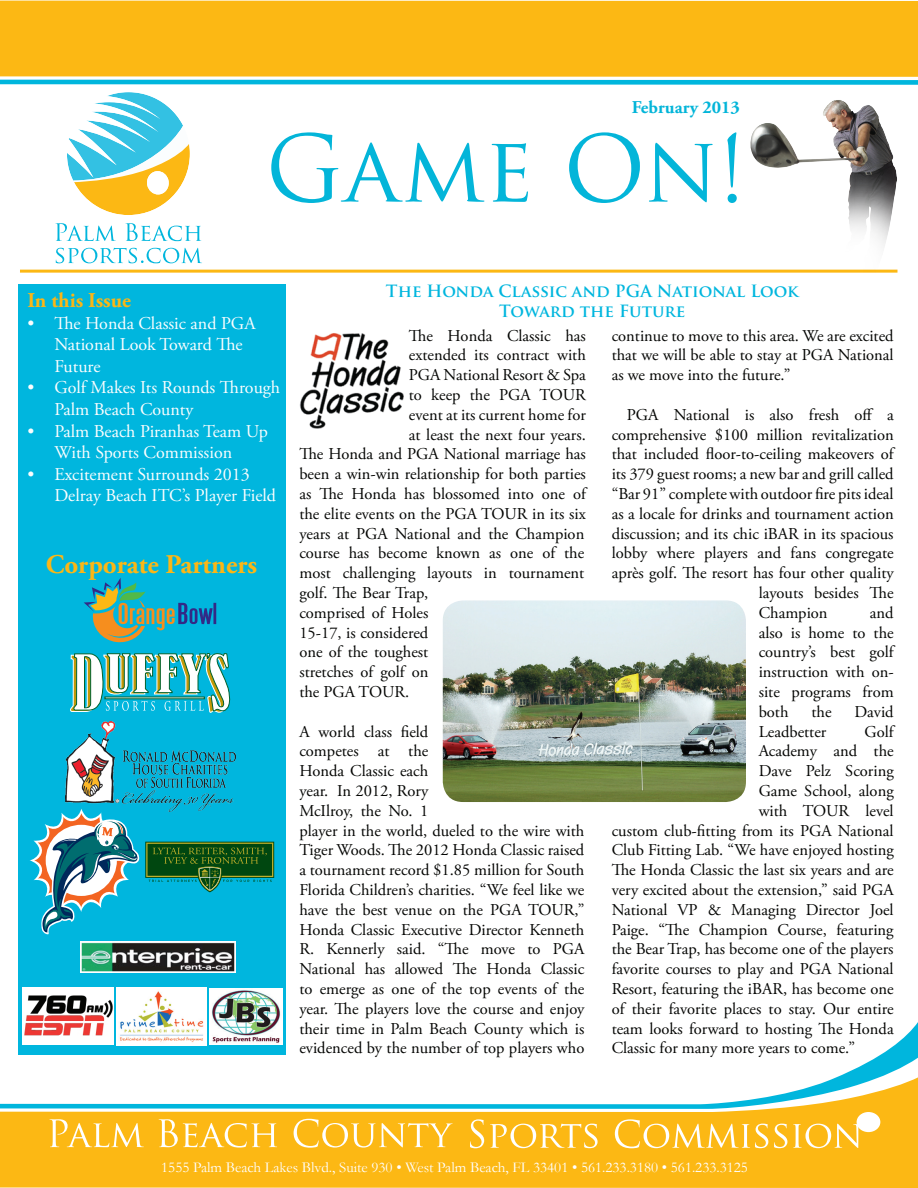
<style>
.page{position:relative;width:918px;height:1188px;background:#fff}
.page>*{position:absolute;margin:0;border:0;box-sizing:border-box;transform-origin:0 0}
.t1{font:90px "Trajan Pro";color:#03b5d9}
.t2{font:700 27px "Adobe Garamond Pro";color:#fcb615}
.t3{font:700 21px "Adobe Garamond Pro";color:#fcb615}
.t4{font:18px/21.6px "Adobe Garamond Pro";color:#fbfdfe}
.t5{font:700 18px "Adobe Garamond Pro";color:#03b5d9}
.t6{font:16.5px/19.8px "Adobe Garamond Pro";color:#040503;text-align:justify}
.t7{font:700 16.5px/19.8px "Trajan Pro";color:#00b6de;text-align:center}
.t8{font:15px "Garamond";color:#fff}
</style>
<div class="page">
<svg style="left:755px;top:111px;width:139px;height:55px"></svg>
<svg style="left:0;top:0;width:918px;height:111px;fill:#fcb814"></svg>
<svg style="left:67px;top:92px;width:123px;height:123px"></svg>
<svg style="left:56px;top:223px;width:60px;height:18px"></svg>
<svg style="left:126px;top:223px;width:75px;height:18px"></svg>
<svg style="left:56px;top:248px;width:146px;height:15px"></svg>
<svg style="left:285px;top:1022px;width:633px;height:55px"></svg>
<svg style="left:0;top:1077px;width:918px;height:111px"></svg>
<div style="left:857px;top:1112px;width:23px;height:20px;background:#fff;border-radius:50%"></div>
<svg style="left:49px;top:1119px;width:239px;height:53px;background:#fcbf2b"></svg>
<svg style="left:294px;top:1119px;width:163px;height:53px;background:#fcbe2a"></svg>
<svg style="left:470px;top:1119px;width:128px;height:53px;background:#fcc02e"></svg>
<svg style="left:614px;top:1119px;width:247px;height:53px;background:#fcbf2e"></svg>
<hr style="left:20px;top:270px;width:877px;height:3px;background:#fcb814">
<div style="left:18px;top:284px;width:267px;height:771px;background:#00b6de"></div>
<svg style="left:84px;top:578px;width:132px;height:64px"></svg>
<img style="left:22px;top:987px;width:91px;height:57px">
<img style="left:117px;top:987px;width:90px;height:58px">
<img style="left:80px;top:942px;width:155px;height:30px">
<svg style="left:145px;top:842px;width:129px;height:50px"></svg>
<img style="left:210px;top:989px;width:73px;height:56px">
<img style="left:66px;top:721px;width:170px;height:91px">
<svg style="left:70px;top:653px;width:161px;height:60px"></svg>
<svg style="left:30px;top:809px;width:109px;height:125px"></svg>
<img style="left:443px;top:600px;width:303px;height:202px">
<img style="left:299px;top:333px;width:105px;height:96px">
<img style="left:750px;top:100px;width:91px;height:59px">
<p class="t5" style="left:632px;top:97px;width:110px">February 2013</p>
<h1 class="t1" style="left:266px;top:112px;width:482px">GAME ON!</h1>
<p class="t3" style="left:27px;top:288px;width:105px">In this Issue</p>
<p class="t4" style="left:54px;top:313px;width:203px;text-indent:-27px">• The Honda Classic and PGA<br>National Look Toward The<br>Future</p>
<p class="t4" style="left:54px;top:378px;width:227px;text-indent:-27px">• Golf Makes Its Rounds Through<br>Palm Beach County</p>
<p class="t4" style="left:27px;top:421px;width:242px;text-align:center">• Palm Beach Piranhas Team Up<br>With Sports Commission</p>
<p class="t4" style="left:54px;top:464px;width:223px;text-indent:-27px">• Excitement Surrounds 2013<br>Delray Beach ITC’s Player Field</p>
<h2 class="t2" style="left:46px;top:549px;width:213px">Corporate Partners</h2>
<p class="t7" style="left:386px;top:281px;width:414px">The Honda Classic and PGA National Look<br>Toward the Future</p>
<p class="t6" style="left:409px;top:326px;width:178px">The Honda Classic has</p>
<p class="t6" style="left:409px;top:346px;width:178px">extended its contract with</p>
<p class="t6" style="left:409px;top:366px;width:178px">PGA National Resort &amp; Spa</p>
<p class="t6" style="left:409px;top:385px;width:178px">to keep the PGA TOUR</p>
<p class="t6" style="left:409px;top:405px;width:178px">event at its current home for</p>
<p class="t6" style="left:409px;top:425px;width:178px">at least the next four years.</p>
<p class="t6" style="left:299px;top:445px;width:288px">The Honda and PGA National marriage has</p>
<p class="t6" style="left:299px;top:465px;width:288px">been a win-win relationship for both parties</p>
<p class="t6" style="left:299px;top:484px;width:288px">as The Honda has blossomed into one of</p>
<p class="t6" style="left:299px;top:504px;width:288px">the elite events on the PGA TOUR in its six</p>
<p class="t6" style="left:299px;top:524px;width:286px">years at PGA National and the Champion</p>
<p class="t6" style="left:299px;top:544px;width:286px">course has become known as one of the</p>
<p class="t6" style="left:299px;top:564px;width:287px">most challenging layouts in tournament</p>
<p class="t6" style="left:299px;top:583px;width:130px">golf. The Bear Trap,</p>
<p class="t6" style="left:299px;top:603px;width:131px">comprised of Holes</p>
<p class="t6" style="left:299px;top:623px;width:131px">15-17, is considered</p>
<p class="t6" style="left:299px;top:643px;width:130px">one of the toughest</p>
<p class="t6" style="left:299px;top:663px;width:130px">stretches of golf on</p>
<p class="t6" style="left:299px;top:682px;width:111px">the PGA TOUR.</p>
<p class="t6" style="left:299px;top:722px;width:287px;text-align:left">A world class field<br>competes at the<br>Honda Classic each<br>year. In 2012, Rory<br>McIlroy, the No. 1<br>player in the world, dueled to the wire with Tiger Woods. The 2012 Honda Classic raised a tournament record $1.85 million for South Florida Children’s charities. “We feel like we have the best venue on the PGA TOUR,” Honda Classic Executive Director Kenneth R. Kennerly said. “The move to PGA National has allowed The Honda Classic to emerge as one of the top events of the year. The players love the course and enjoy their time in Palm Beach County which is evidenced by the number of top players who</p>
<p class="t6" style="left:612px;top:326px;width:284px">continue to move to this area. We are excited that we will be able to stay at PGA National as we move into the future.”</p>
<p class="t6" style="left:627px;top:405px;width:268px">PGA National is also fresh off a</p>
<p class="t6" style="left:612px;top:425px;width:284px">comprehensive $100 million revitalization</p>
<p class="t6" style="left:612px;top:445px;width:284px">that included floor-to-ceiling makeovers of</p>
<p class="t6" style="left:612px;top:465px;width:284px">its 379 guest rooms; a new bar and grill called</p>
<p class="t6" style="left:612px;top:484px;width:284px">“Bar 91” complete with outdoor fire pits ideal</p>
<p class="t6" style="left:612px;top:504px;width:284px">as a locale for drinks and tournament action</p>
<p class="t6" style="left:612px;top:524px;width:283px">discussion; and its chic iBAR in its spacious</p>
<p class="t6" style="left:612px;top:544px;width:284px">lobby where players and fans congregate</p>
<p class="t6" style="left:612px;top:564px;width:283px">après golf. The resort has four other quality</p>
<p class="t6" style="left:759px;top:583px;width:137px">layouts besides The</p>
<p class="t6" style="left:759px;top:603px;width:70px">Champion</p>
<p class="t6" style="left:759px;top:603px;width:137px;text-indent:111px">and also is home to the country’s best golf instruction with on&shy;site programs from both</p>
<p class="t6" style="left:811px;top:702px;width:22px">the</p>
<p class="t6" style="left:854px;top:702px;width:41px">David</p>
<p class="t6" style="left:759px;top:722px;width:69px">Leadbetter</p>
<p class="t6" style="left:865px;top:722px;width:31px">Golf</p>
<p class="t6" style="left:759px;top:742px;width:136px">Academy and the</p>
<p class="t6" style="left:759px;top:762px;width:137px">Dave Pelz Scoring</p>
<p class="t6" style="left:759px;top:781px;width:137px">Game School, along</p>
<p class="t6" style="left:759px;top:801px;width:137px">with TOUR level</p>
<p class="t6" style="left:612px;top:821px;width:284px">custom club-fitting from its PGA National</p>
<p class="t6" style="left:612px;top:841px;width:284px">Club Fitting Lab. “We have enjoyed hosting</p>
<p class="t6" style="left:612px;top:861px;width:284px">The Honda Classic the last six years and are</p>
<p class="t6" style="left:612px;top:880px;width:283px">very excited about the extension,” said PGA</p>
<p class="t6" style="left:612px;top:900px;width:283px">National VP &amp; Managing Director Joel</p>
<p class="t6" style="left:612px;top:920px;width:283px">Paige. “The Champion Course, featuring</p>
<p class="t6" style="left:612px;top:940px;width:283px">the Bear Trap, has become one of the players</p>
<p class="t6" style="left:612px;top:960px;width:284px">favorite courses to play and PGA National</p>
<p class="t6" style="left:612px;top:979px;width:283px">Resort, featuring the iBAR, has become one</p>
<p class="t6" style="left:612px;top:999px;width:283px">of their favorite places to stay. Our entire</p>
<p class="t6" style="left:612px;top:1019px;width:283px">team looks forward to hosting The Honda</p>
<p class="t6" style="left:612px;top:1039px;width:245px">Classic for many more years to come.”</p>
<p class="t8" style="left:161px;top:1157px;width:588px">1555 Palm Beach Lakes Blvd., Suite 930 • West Palm Beach, FL 33401 • 561.233.3180 • 561.233.3125</p>
</div>
